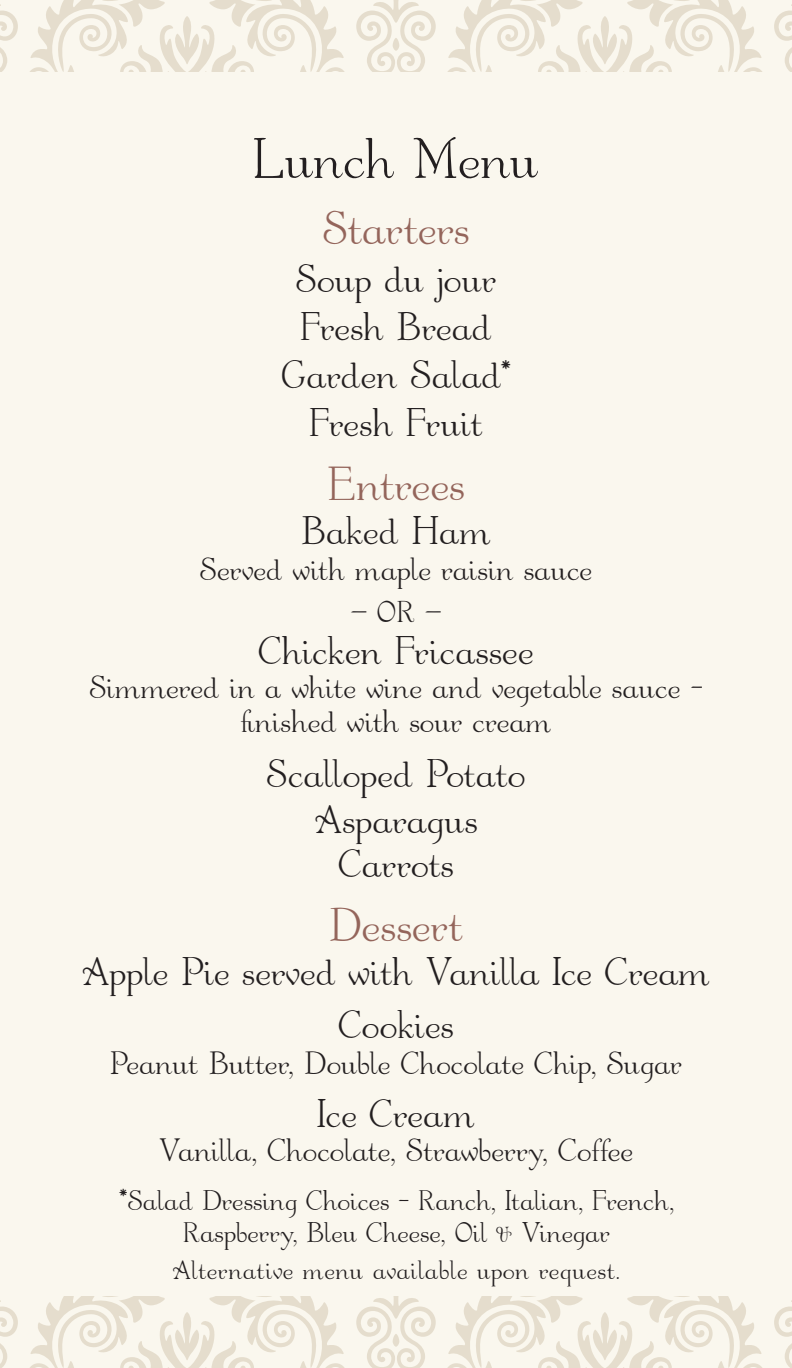
<style>
.page{position:relative;width:792px;height:1368px;background:#faf7ee}
.page>*{position:absolute;margin:0;border:0;box-sizing:border-box;transform-origin:0 0}
.t1{font:60px "Garton";letter-spacing:.005em;color:#231f20}
.t2{font:50px "Garton";letter-spacing:.015em;color:#94655b}
.t3{font:42px/48px "Garton";letter-spacing:.01em;color:#231f20;text-align:center}
.t4{font:34px/34px "Garton";letter-spacing:.01em;color:#231f20;text-align:center}
.t5{font:32px "Garton";color:#231f20}
.t6{font:30px/32px "Garton";letter-spacing:.015em;color:#231f20;text-align:center}
.t7{font:28px "Garton";letter-spacing:.03em;color:#231f20}
</style>
<div class="page">
<svg style="left:0;top:0;width:792px;height:72px"></svg>
<svg style="left:0;top:1296px;width:792px;height:72px"></svg>
<h1 class="t1" style="left:254px;top:137px;width:286px">Lunch Menu</h1>
<h2 class="t2" style="left:323px;top:210px;width:148px">Starters</h2>
<p class="t3" style="left:281px;top:259px;width:231px">Soup du jour<br>Fresh Bread<br>Garden Salad<sup>*<br></sup>Fresh Fruit</p>
<h2 class="t2" style="left:327px;top:466px;width:139px">Entrees</h2>
<p class="t3" style="left:301px;top:511px;width:191px">Baked Ham</p>
<p class="t4" style="left:200px;top:556px;width:394px">Served with maple raisin sauce</p>
<p class="t5" style="left:350px;top:600px;width:93px">— OR —</p>
<p class="t3" style="left:259px;top:631px;width:276px">Chicken Fricassee</p>
<p class="t4" style="left:89px;top:674px;width:615px">Simmered in a white wine and vegetable sauce – finished with sour cream</p>
<p class="t3" style="left:267px;top:756px;width:260px;line-height:45px">Scalloped Potato<br>Asparagus<br>Carrots</p>
<h2 class="t2" style="left:329px;top:907px;width:136px">Dessert</h2>
<p class="t3" style="left:82px;top:950px;width:630px;line-height:53px">Apple Pie served with Vanilla Ice Cream<br>Cookies</p>
<p class="t4" style="left:110px;top:1050px;width:574px">Peanut Butter, Double Chocolate Chip, Sugar</p>
<p class="t3" style="left:317px;top:1094px;width:159px">Ice Cream</p>
<p class="t4" style="left:159px;top:1137px;width:476px">Vanilla, Chocolate, Strawberry, Coffee</p>
<p class="t6" style="left:119px;top:1188px;width:557px">*Salad Dressing Choices – Ranch, Italian, French,<br>Raspberry, Bleu Cheese, Oil &amp; Vinegar</p>
<p class="t7" style="left:173px;top:1260px;width:449px">Alternative menu available upon request.</p>
</div>
